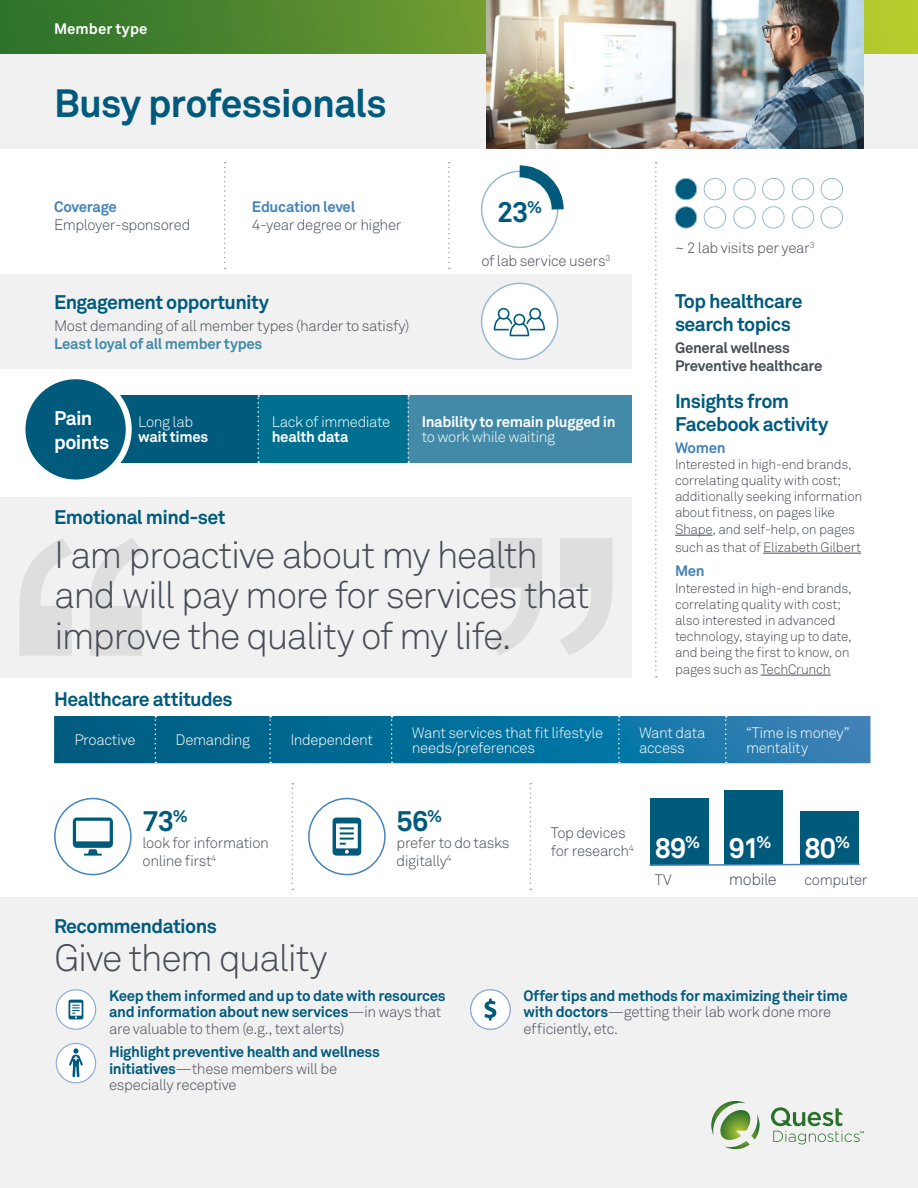
<style>
.page{position:relative;width:918px;height:1188px;background:#fff}
.page>*{position:absolute;margin:0;border:0;box-sizing:border-box;transform-origin:0 0}
.t1{font:700 39px "Akkurat Pro";letter-spacing:-.02em;color:#005a7c}
.t2{font:300 37.5px/40.5px "Akkurat Pro";letter-spacing:-.04em;color:#474c55}
.t3{font:700 28.5px "Akkurat Pro";color:#005a7c}
.t4{font:700 28.5px "Akkurat Pro";color:#fff}
.t5{font:700 19.5px/23.4px "Akkurat Pro";letter-spacing:-.03em;color:#005a7c}
.t6{font:700 19.5px/23.4px "Akkurat Pro";letter-spacing:-.03em;color:#fff}
.t7{font:300 16.5px "Akkurat Pro";letter-spacing:-.035em;color:#474c55}
.t8{font:700 15px/16.5px "Akkurat Pro";letter-spacing:-.02em;color:#005a7c}
.t9{font:300 15px/18px "Akkurat Pro";letter-spacing:-.025em;color:#474c55}
.t10{font:300 15px/15px "Akkurat Pro";letter-spacing:-.025em;color:#fff}
.t11{font:700 15px "Akkurat Pro";letter-spacing:-.02em;color:#fff}
.t12{font:700 15px/18px "Akkurat Pro";letter-spacing:-.02em;color:#474c55}
.t13{font:700 15px "Akkurat Pro";letter-spacing:-.02em;color:#4483ba}
.t14{font:700 15px "Akkurat Pro";letter-spacing:-.02em;color:#428aa8}
.t15{font:700 15px "Akkurat Pro";letter-spacing:.005em;color:#fff}
.t16{font:300 13.5px/16.2px "Akkurat Pro";letter-spacing:-.02em;color:#474c55}
.s1{font-weight:300;color:#474c55}
</style>
<div class="page">
<img style="left:0;top:0;width:918px;height:54px">
<div style="left:0;top:898px;width:918px;height:290px;background:#f1f1f2"></div>
<div style="left:0;top:497px;width:632px;height:181px;background:#f1f1f2"></div>
<div style="left:111px;top:395px;width:147px;height:68px;background:#005a7c"></div>
<div style="left:258px;top:395px;width:150px;height:68px;background:#007091"></div>
<div style="left:408px;top:395px;width:224px;height:68px;background:#428aa8"></div>
<svg style="left:257px;top:395px;width:2px;height:68px"></svg>
<svg style="left:407px;top:395px;width:2px;height:68px"></svg>
<div style="left:0;top:274px;width:632px;height:95px;background:#f1f1f2"></div>
<div style="left:0;top:54px;width:918px;height:94px;background:#f1f1f2"></div>
<svg style="left:224px;top:162px;width:2px;height:107px"></svg>
<svg style="left:292px;top:783px;width:1px;height:107px"></svg>
<svg style="left:530px;top:783px;width:1px;height:107px"></svg>
<svg style="left:448px;top:162px;width:2px;height:107px"></svg>
<div style="left:675px;top:178px;width:22px;height:22px;background:#005a7c;border-radius:50%"></div>
<div style="left:675px;top:178px;width:22px;height:22px;border:1px solid #97bace;border-radius:50%"></div>
<div style="left:704px;top:178px;width:22px;height:22px;border:1px solid #97bace;border-radius:50%"></div>
<div style="left:762px;top:178px;width:22px;height:22px;border:1px solid #97bace;border-radius:50%"></div>
<svg style="left:792px;top:178px;width:51px;height:22px"></svg>
<div style="left:675px;top:207px;width:22px;height:21px;background:#005a7c;border-radius:50%"></div>
<div style="left:675px;top:206px;width:22px;height:22px;border:1px solid #97bace;border-radius:50%"></div>
<div style="left:704px;top:206px;width:22px;height:22px;border:1px solid #97bace;border-radius:50%"></div>
<div style="left:762px;top:206px;width:22px;height:22px;border:1px solid #97bace;border-radius:50%"></div>
<svg style="left:792px;top:206px;width:51px;height:23px"></svg>
<div style="left:734px;top:178px;width:22px;height:22px;border:1px solid #97bace;border-radius:50%"></div>
<div style="left:734px;top:206px;width:22px;height:22px;border:1px solid #97bace;border-radius:50%"></div>
<div style="left:482px;top:283px;width:76px;height:76px;background:#fff;border-radius:50%"></div>
<div style="left:481px;top:283px;width:77px;height:77px;border:2px solid #97bace;border-radius:50%"></div>
<svg style="left:494px;top:308px;width:51px;height:28px"></svg>
<div style="left:481px;top:171px;width:77px;height:77px;border:2px solid #97bace;border-radius:50%"></div>
<svg style="left:508px;top:165px;width:56px;height:56px"></svg>
<div style="left:22px;top:376px;width:107px;height:107px;background:#005a7c;border-radius:50%"></div>
<div style="left:19px;top:373px;width:113px;height:113px;border:6px solid #fff;border-radius:50%"></div>
<div style="left:650px;top:798px;width:59px;height:67px;background:#005a7c"></div>
<div style="left:724px;top:790px;width:59px;height:75px;background:#005a7c"></div>
<div style="left:800px;top:811px;width:59px;height:54px;background:#005a7c"></div>
<svg style="left:649px;top:863px;width:211px;height:3px"></svg>
<svg style="left:19px;top:538px;width:123px;height:118px"></svg>
<svg style="left:490px;top:538px;width:122px;height:117px"></svg>
<svg style="left:54px;top:716px;width:816px;height:47px;background:#0c6f9b"></svg>
<hr style="left:675px;top:535px;width:38px;height:1px;background:#474c55">
<hr style="left:763px;top:553px;width:98px;height:1px;background:#474c55">
<hr style="left:761px;top:675px;width:70px;height:1px;background:#474c55">
<div style="left:54px;top:798px;width:78px;height:77px;border:2px solid #4483ba;border-radius:50%"></div>
<div style="left:308px;top:798px;width:78px;height:77px;border:2px solid #4483ba;border-radius:50%"></div>
<svg style="left:655px;top:162px;width:2px;height:516px"></svg>
<svg style="left:333px;top:818px;width:28px;height:38px"></svg>
<svg style="left:73px;top:818px;width:40px;height:38px"></svg>
<img style="left:486px;top:0;width:378px;height:148px">
<div style="left:471px;top:990px;width:39px;height:39px;background:#fff;border-radius:50%"></div>
<div style="left:470px;top:989px;width:41px;height:41px;border:1px solid #88a9d2;border-radius:50%"></div>
<svg style="left:476px;top:996px;width:21px;height:25px"></svg>
<div style="left:56px;top:990px;width:40px;height:39px;background:#fff;border-radius:50%"></div>
<div style="left:56px;top:989px;width:40px;height:41px;border:1px solid #88a9d2;border-radius:50%"></div>
<svg style="left:68px;top:1000px;width:15px;height:19px"></svg>
<div style="left:56px;top:1043px;width:40px;height:40px;background:#fff;border-radius:50%"></div>
<div style="left:56px;top:1043px;width:40px;height:40px;border:1px solid #88a9d2;border-radius:50%"></div>
<svg style="left:69px;top:1048px;width:14px;height:29px"></svg>
<svg style="left:771px;top:1107px;width:93px;height:37px"></svg>
<svg style="left:711px;top:1101px;width:49px;height:48px"></svg>
<p class="t15" style="left:54px;top:20px;width:95px">Member type</p>
<h1 class="t1" style="left:54px;top:79px;width:334px">Busy professionals</h1>
<p class="t13" style="left:54px;top:198px;width:64px">Coverage</p>
<p class="t9" style="left:54px;top:216px;width:138px">Employer-sponsored</p>
<p class="t13" style="left:252px;top:198px;width:105px">Education level</p>
<p class="t9" style="left:252px;top:216px;width:151px">4-year degree or higher</p>
<h3 class="t3" style="left:497px;top:195px;width:46px">23<sup>%</sup></h3>
<p class="t9" style="left:481px;top:252px;width:131px">of lab service users<sup>3</sup></p>
<p class="t9" style="left:675px;top:239px;width:141px">~ 2 lab visits per year<sup>3</sup></p>
<h3 class="t5" style="left:675px;top:289px;width:129px">Top healthcare search topics</h3>
<p class="t12" style="left:675px;top:338px;width:149px">General wellness<br>Preventive healthcare</p>
<h3 class="t5" style="left:675px;top:389px;width:155px">Insights from<br>Facebook activity</h3>
<p class="t13" style="left:675px;top:438px;width:52px">Women</p>
<p class="t16" style="left:675px;top:456px;width:189px">Interested in high-end brands, correlating quality with cost; additionally seeking information about fitness, on pages like<br>Shape, and self-help, on pages</p>
<p class="t16" style="left:675px;top:539px;width:188px">such as that of Elizabeth Gilbert</p>
<p class="t13" style="left:675px;top:562px;width:31px">Men</p>
<p class="t16" style="left:675px;top:580px;width:178px">Interested in high-end brands, correlating quality with cost; also interested in advanced technology, staying up to date, and being the first to know, on pages such as TechCrunch</p>
<h3 class="t5" style="left:54px;top:290px;width:217px">Engagement opportunity</h3>
<p class="t9" style="left:54px;top:317px;width:357px">Most demanding of all member types (harder to satisfy)</p>
<p class="t14" style="left:54px;top:334px;width:210px">Least loyal of all member types</p>
<h3 class="t6" style="left:54px;top:407px;width:57px">Pain points</h3>
<p class="t10" style="left:272px;top:415px;width:120px">Lack of immediate</p>
<p class="t11" style="left:272px;top:428px;width:78px">health data</p>
<p class="t11" style="left:422px;top:413px;width:195px">Inability to remain plugged in</p>
<p class="t10" style="left:422px;top:430px;width:135px">to work while waiting</p>
<p class="t10" style="left:138px;top:415px;width:56px">Long lab</p>
<p class="t11" style="left:138px;top:428px;width:71px">wait times</p>
<h3 class="t5" style="left:54px;top:505px;width:173px">Emotional mind-set</h3>
<h2 class="t2" style="left:54px;top:535px;width:537px">I am proactive about my health and will pay more for services that improve the quality of my life.</h2>
<h3 class="t5" style="left:54px;top:688px;width:180px">Healthcare attitudes</h3>
<p class="t10" style="left:74px;top:733px;width:63px">Proactive</p>
<p class="t10" style="left:176px;top:733px;width:76px">Demanding</p>
<p class="t10" style="left:290px;top:733px;width:84px">Independent</p>
<p class="t10" style="left:412px;top:725px;width:193px">Want services that fit lifestyle needs/preferences</p>
<p class="t10" style="left:639px;top:725px;width:68px">Want data access</p>
<p class="t10" style="left:746px;top:725px;width:105px">“Time is money” mentality</p>
<h3 class="t3" style="left:143px;top:804px;width:47px">73<sup>%</sup></h3>
<p class="t9" style="left:143px;top:833px;width:128px">look for information online first<sup>4</sup></p>
<h3 class="t3" style="left:397px;top:804px;width:47px">56<sup>%</sup></h3>
<p class="t9" style="left:397px;top:833px;width:114px">prefer to do tasks digitally<sup>4</sup></p>
<h3 class="t5" style="left:54px;top:915px;width:164px">Recommendations</h3>
<h2 class="t2" style="left:54px;top:937px;width:275px">Give them quality</h2>
<p class="t8" style="left:109px;top:987px;width:338px">Keep them informed and up to date with resources and information about new services<span class="s1">—in ways that are valuable to them (e.g., text alerts)</span></p>
<p class="t8" style="left:109px;top:1043px;width:272px">Highlight preventive health and wellness initiatives<span class="s1">—these members will be especially receptive</span></p>
<p class="t9" style="left:551px;top:824px;width:85px">Top devices for research<sup>4</sup></p>
<h3 class="t4" style="left:655px;top:830px;width:47px">89<sup>%</sup></h3>
<p class="t9" style="left:655px;top:871px;width:19px">TV</p>
<h3 class="t4" style="left:729px;top:830px;width:44px">91<sup>%</sup></h3>
<p class="t7" style="left:729px;top:870px;width:49px">mobile</p>
<h3 class="t4" style="left:804px;top:830px;width:47px">80<sup>%</sup></h3>
<p class="t9" style="left:804px;top:871px;width:65px">computer</p>
<p class="t8" style="left:524px;top:987px;width:326px">Offer tips and methods for maximizing their time with doctors<span class="s1">—getting their lab work done more efficiently, etc.</span></p>
</div>
